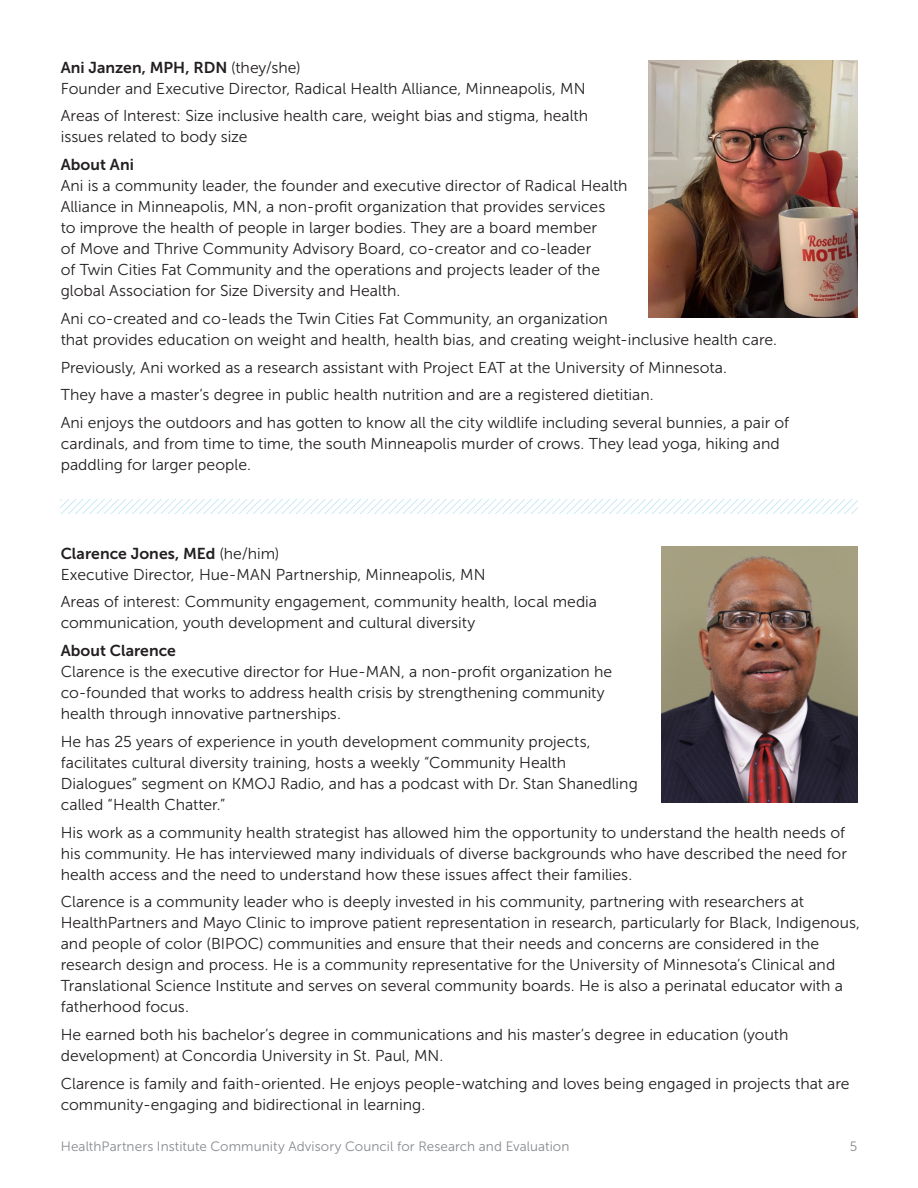
<style>
.page{position:relative;width:918px;height:1188px;background:#fff}
.page>*{position:absolute;margin:0;border:0;box-sizing:border-box;transform-origin:0 0}
.t1{font:15.75px/21px "Museo Sans 300";color:#231f20}
.t2{font:15.75px "Museo Sans 700";color:#231f20}
.t3{font:13.5px "Museo Sans 300";letter-spacing:.005em;color:#878a8f}
.s1{font-family:"Museo Sans 300"}
</style>
<div class="page">
<img style="left:662px;top:546px;width:195px;height:257px">
<svg style="left:61px;top:500px;width:796px;height:13px"></svg>
<img style="left:648px;top:61px;width:209px;height:256px">
<p class="t2" style="left:61px;top:58px;width:241px">Ani Janzen, MPH, RDN <span class="s1">(they/she)</span></p>
<p class="t1" style="left:61px;top:78px;width:526px">Founder and Executive Director, Radical Health Alliance, Minneapolis, MN</p>
<p class="t1" style="left:61px;top:106px;width:529px">Areas of Interest: Size inclusive health care, weight bias and stigma, health issues related to body size</p>
<p class="t2" style="left:61px;top:156px;width:75px">About Ani</p>
<p class="t1" style="left:61px;top:175px;width:568px">Ani is a community leader, the founder and executive director of Radical Health Alliance in Minneapolis, MN, a non-profit organization that provides services<br>to improve the health of people in larger bodies. They are a board member<br>of Move and Thrive Community Advisory Board, co-creator and co-leader<br>of Twin Cities Fat Community and the operations and projects leader of the global Association for Size Diversity and Health.</p>
<p class="t1" style="left:61px;top:308px;width:718px">Ani co-created and co-leads the Twin Cities Fat Community, an organization<br>that provides education on weight and health, health bias, and creating weight-inclusive health care.</p>
<p class="t1" style="left:61px;top:357px;width:668px">Previously, Ani worked as a research assistant with Project EAT at the University of Minnesota.</p>
<p class="t1" style="left:61px;top:385px;width:594px">They have a master’s degree in public health nutrition and are a registered dietitian.</p>
<p class="t1" style="left:61px;top:412px;width:730px">Ani enjoys the outdoors and has gotten to know all the city wildlife including several bunnies, a pair of cardinals, and from time to time, the south Minneapolis murder of crows. They lead yoga, hiking and paddling for larger people.</p>
<p class="t2" style="left:61px;top:544px;width:220px">Clarence Jones, MEd <span class="s1">(he/him)</span></p>
<p class="t1" style="left:61px;top:564px;width:426px">Executive Director, Hue-MAN Partnership, Minneapolis, MN</p>
<p class="t1" style="left:61px;top:592px;width:538px">Areas of interest: Community engagement, community health, local media communication, youth development and cultural diversity</p>
<p class="t2" style="left:61px;top:642px;width:117px">About Clarence</p>
<p class="t1" style="left:61px;top:661px;width:553px">Clarence is the executive director for Hue-MAN, a non-profit organization he co-founded that works to address health crisis by strengthening community health through innovative partnerships.</p>
<p class="t1" style="left:61px;top:731px;width:579px">He has 25 years of experience in youth development community projects, facilitates cultural diversity training, hosts a weekly “Community Health Dialogues” segment on KMOJ Radio, and has a podcast with Dr. Stan Shanedling called “Health Chatter.”</p>
<p class="t1" style="left:61px;top:822px;width:788px">His work as a community health strategist has allowed him the opportunity to understand the health needs of his community. He has interviewed many individuals of diverse backgrounds who have described the need for health access and the need to understand how these issues affect their families.</p>
<p class="t1" style="left:61px;top:892px;width:801px">Clarence is a community leader who is deeply invested in his community, partnering with researchers at HealthPartners and Mayo Clinic to improve patient representation in research, particularly for Black, Indigenous, and people of color (BIPOC) communities and ensure that their needs and concerns are considered in the research design and process. He is a community representative for the University of Minnesota’s Clinical and Translational Science Institute and serves on several community boards. He is also a perinatal educator with a fatherhood focus.</p>
<p class="t1" style="left:61px;top:1024px;width:729px">He earned both his bachelor’s degree in communications and his master’s degree in education (youth development) at Concordia University in St. Paul, MN.</p>
<p class="t1" style="left:61px;top:1073px;width:790px">Clarence is family and faith-oriented. He enjoys people-watching and loves being engaged in projects that are community-engaging and bidirectional in learning.</p>
<p class="t3" style="left:61px;top:1139px;width:510px">HealthPartners Institute Community Advisory Council for Research and Evaluation</p>
<p class="t3" style="left:850px;top:1139px;width:9px">5</p>
</div>
